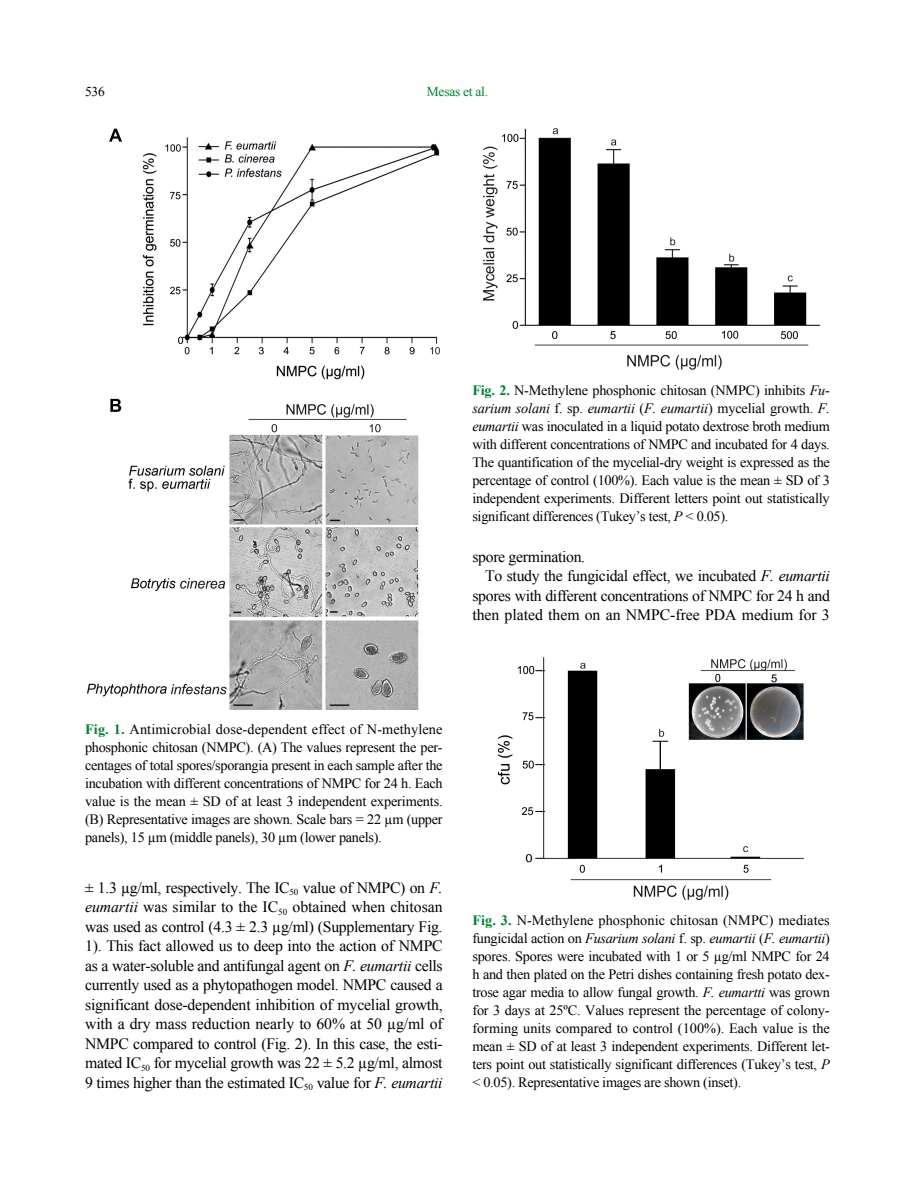
<style>
.page{position:relative;width:915px;height:1191px;background:#fff}
.page>*{position:absolute;margin:0;border:0;box-sizing:border-box;transform-origin:0 0}
.t1{font:15.75px/19.5px "Times New Roman";letter-spacing:-.02em;color:#000;text-align:justify}
.t2{font:15.75px "Times New Roman";color:#000}
.t3{font:14.25px/18px "Times New Roman";letter-spacing:-.02em;color:#000;text-align:justify}
.t4{font:13.5px "Times New Roman";letter-spacing:-.02em;color:#008130}
.t5{font:13.5px "Times New Roman";color:#000}
.s1{font-weight:700;color:#008130}
.s2{font-style:italic}
</style>
<div class="page">
<img style="left:483px;top:129px;width:335px;height:240px">
<img style="left:498px;top:657px;width:305px;height:243px">
<img style="left:88px;top:129px;width:352px;height:580px">
<p class="t5" style="left:85px;top:83px;width:21px">536</p>
<p class="t4" style="left:427px;top:83px;width:63px">Mesas et al.</p>
<p class="t3" style="left:472px;top:381px;width:359px"><span class="s1">Fig. 2.</span> N-Methylene phosphonic chitosan (NMPC) inhibits <span class="s2">Fu&shy;sarium solani</span> f. sp. <span class="s2">eumartii</span> (<span class="s2">F. eumartii</span>) mycelial growth. <span class="s2">F. eumartii</span> was inoculated in a liquid potato dextrose broth medium with different concentrations of NMPC and incubated for 4 days.<br>The quantification of the mycelial-dry weight is expressed as the percentage of control (100%). Each value is the mean ± SD of 3 independent experiments. Different letters point out statistically significant differences (Tukey’s test, <span class="s2">P</span> &lt; 0.05).</p>
<p class="t1" style="left:472px;top:546px;width:114px">spore germination.</p>
<p class="t1" style="left:485px;top:566px;width:346px">To study the fungicidal effect, we incubated <span class="s2">F. eumartii</span></p>
<p class="t1" style="left:472px;top:585px;width:359px">spores with different concentrations of NMPC for 24 h and</p>
<p class="t2" style="left:472px;top:604px;width:359px">then plated them on an NMPC-free PDA medium for 3</p>
<p class="t3" style="left:85px;top:720px;width:359px"><span class="s1">Fig. 1.</span> Antimicrobial dose-dependent effect of N-methylene phosphonic chitosan (NMPC). (A) The values represent the per&shy;centages of total spores/sporangia present in each sample after the incubation with different concentrations of NMPC for 24 h. Each value is the mean ± SD of at least 3 independent experiments. (B) Representative images are shown. Scale bars = 22 µm (upper panels), 15 µm (middle panels), 30 µm (lower panels).</p>
<p class="t1" style="left:85px;top:877px;width:359px">± 1.3 µg/ml, respectively. The IC<sub>50</sub> value of NMPC) on <span class="s2">F. eumartii</span> was similar to the IC<sub>50</sub> obtained when chitosan was used as control (4.3 ± 2.3 µg/ml) (Supplementary Fig.<br>1). This fact allowed us to deep into the action of NMPC as a water-soluble and antifungal agent on <span class="s2">F. eumartii</span> cells currently used as a phytopathogen model. NMPC caused a significant dose-dependent inhibition of mycelial growth, with a dry mass reduction nearly to 60% at 50 µg/ml of NMPC compared to control (Fig. 2). In this case, the esti&shy;mated IC<sub>50</sub> for mycelial growth was 22 ± 5.2 µg/ml, almost 9 times higher than the estimated IC<sub>50</sub> value for <span class="s2">F. eumartii</span></p>
<p class="t3" style="left:472px;top:911px;width:359px"><span class="s1">Fig. 3.</span> N-Methylene phosphonic chitosan (NMPC) mediates fungicidal action on <span class="s2">Fusarium solani</span> f. sp. <span class="s2">eumartii</span> (<span class="s2">F. eumartii</span>) spores. Spores were incubated with 1 or 5 µg/ml NMPC for 24 h and then plated on the Petri dishes containing fresh potato dex&shy;trose agar media to allow fungal growth. <span class="s2">F. eumartti</span> was grown for 3 days at 25ºC. Values represent the percentage of colony&shy;forming units compared to control (100%). Each value is the mean ± SD of at least 3 independent experiments. Different let&shy;ters point out statistically significant differences (Tukey’s test, <span class="s2">P </span>&lt; 0.05). Representative images are shown (inset).</p>
</div>
